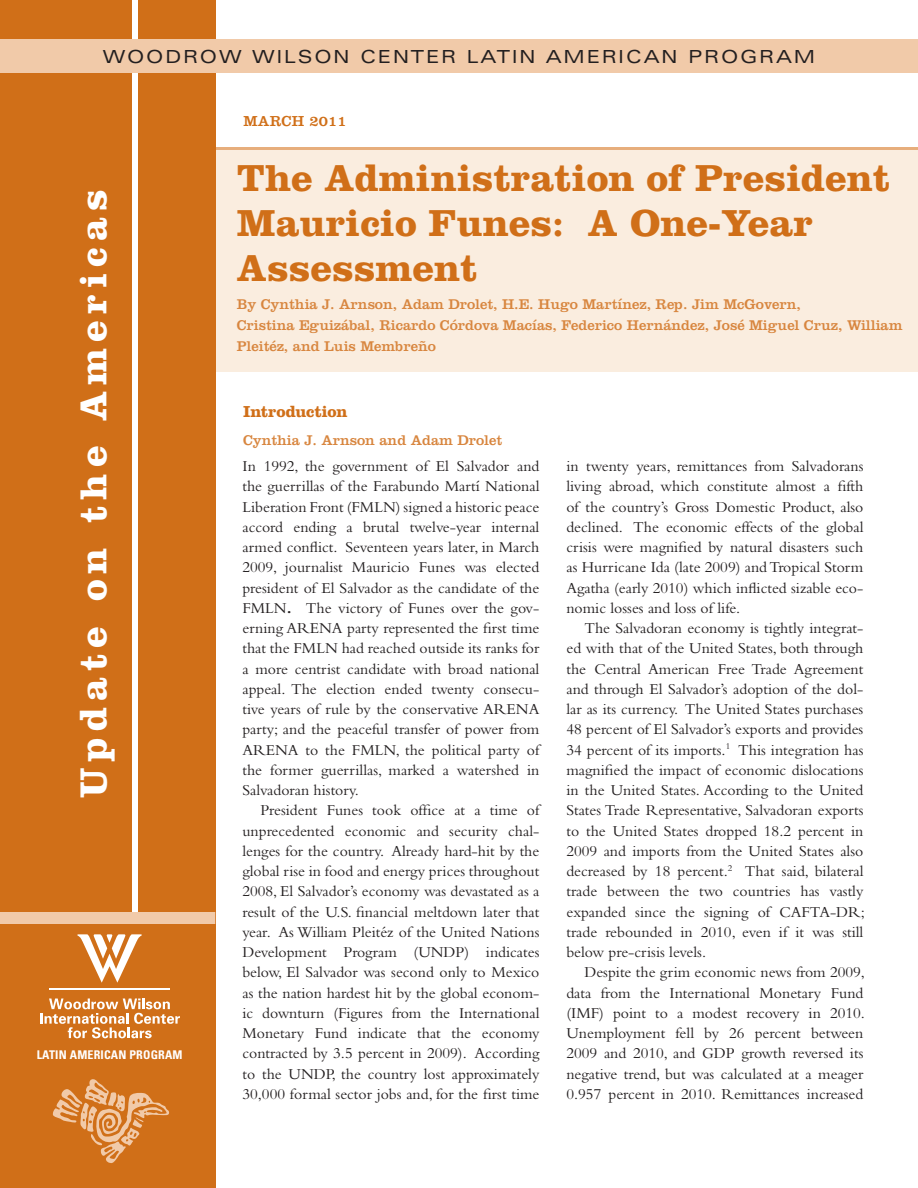
<style>
.page{position:relative;width:918px;height:1188px;background:#fff}
.page>*{position:absolute;margin:0;border:0;box-sizing:border-box;transform-origin:0 0}
.title_-_main{font:700 39px/45px "Clarendon";color:#d06f18}
.t1{font:700 39px "Clarendon";letter-spacing:.16em;color:#fff}
.t2{font:expanded 18px "Univers";letter-spacing:.105em;color:#231f20}
.subhead_A{font:700 16.5px "Clarendon";letter-spacing:-.01em;color:#d06f18}
.text_English{font:15.75px/20.2px "Bembo";color:#231f20;text-align:justify}
.text_English_no_inde{font:15.75px/20.2px "Bembo";color:#231f20;text-align:justify}
.t3{font:15px "Clarendon";color:#d06f18}
.Author{font:14.7px/21px "Clarendon";color:#d8863f}
.t4{font:700 condensed 12px "Univers";letter-spacing:.015em;color:#fff}
.s1{font-weight:700}
</style>
<div class="page">
<div style="left:108px;top:150px;width:810px;height:222px;background:#faeddf"></div>
<hr style="left:133px;top:147px;width:785px;height:3px;background:#e7ae7c">
<div style="left:0;top:0;width:215px;height:1188px;background:#d06f18"></div>
<div style="left:132px;top:0;width:6px;height:916px;background:#fff"></div>
<div style="left:0;top:912px;width:215px;height:12px;background:#f1caa9"></div>
<div style="left:0;top:39px;width:918px;height:34px;background:#f1caa9"></div>
<svg style="left:52px;top:1079px;width:117px;height:84px"></svg>
<svg style="left:40px;top:999px;width:140px;height:39px"></svg>
<hr style="left:49px;top:989px;width:121px;height:1px;background:#fff">
<svg style="left:78px;top:934px;width:64px;height:49px"></svg>
<p class="t2" style="left:103px;top:46px;width:714px">WOODROW WILSON CENTER LATIN AMERICAN PROGRAM</p>
<p class="t1" style="left:70px;top:798px;width:610px;rotate:-90deg">Update on the Americas</p>
<p class="t4" style="left:37px;top:1048px;width:147px">LATIN AMERICAN PROGRAM</p>
<p class="t3" style="left:243px;top:112px;width:14px">march</p>
<p class="t3" style="left:309px;top:112px;width:39px">2011</p>
<p class="title_-_main" style="left:237px;top:155px;width:655px">The Administration of President<br>Mauricio Funes: A One-Year<br>Assessment</p>
<p class="Author" style="left:237px;top:294px;width:667px">By Cynthia J. Arnson, Adam Drolet, H.E. Hugo Martínez, Rep. Jim McGovern,<br>Cristina Eguizábal, Ricardo Córdova Macías, Federico Hernández, José Miguel Cruz, William<br>Pleitéz, and Luis Membreño</p>
<p class="subhead_A" style="left:243px;top:401px;width:106px">Introduction</p>
<p class="Author" style="left:243px;top:429px;width:261px">Cynthia J. Arnson and Adam Drolet</p>
<p class="text_English_no_inde" style="left:242px;top:456px;width:299px">In 1992, the government of El Salvador and the guerrillas of the Farabundo Martí National Liberation Front (FMLN) signed a historic peace accord ending a brutal twelve-year internal armed conflict. Seventeen years later, in March 2009, journalist Mauricio Funes was elected president of El Salvador as the candidate of the FMLN<span class="s1">.</span> The victory of Funes over the gov&shy;erning ARENA party represented the first time that the FMLN had reached outside its ranks for a more centrist candidate with broad national appeal. The election ended twenty consecu&shy;tive years of rule by the conservative ARENA party; and the peaceful transfer of power from ARENA to the FMLN, the political party of the former guerrillas, marked a watershed in Salvadoran history.</p>
<p class="text_English" style="left:242px;top:800px;width:299px;text-indent:18px">President Funes took office at a time of unprecedented economic and security chal&shy;lenges for the country. Already hard-hit by the global rise in food and energy prices throughout 2008, El Salvador’s economy was devastated as a result of the U.S. financial meltdown later that year. As William Pleitéz of the United Nations Development Program (UNDP) indicates below, El Salvador was second only to Mexico as the nation hardest hit by the global econom&shy;ic downturn (Figures from the International Monetary Fund indicate that the economy contracted by 3.5 percent in 2009). According to the UNDP, the country lost approximately 30,000 formal sector jobs and, for the first time</p>
<p class="text_English" style="left:566px;top:456px;width:299px">in twenty years, remittances from Salvadorans living abroad, which constitute almost a fifth of the country’s Gross Domestic Product, also declined. The economic effects of the global crisis were magnified by natural disasters such as Hurricane Ida (late 2009) and Tropical Storm Agatha (early 2010) which inflicted sizable eco&shy;nomic losses and loss of life.</p>
<p class="text_English" style="left:566px;top:618px;width:300px;text-indent:18px">The Salvadoran economy is tightly integrat&shy;ed with that of the United States, both through the Central American Free Trade Agreement and through El Salvador’s adoption of the dol&shy;lar as its currency. The United States purchases 48 percent of El Salvador’s exports and provides 34 percent of its imports.<sup>1</sup> This integration has magnified the impact of economic dislocations in the United States. According to the United States Trade Representative, Salvadoran exports to the United States dropped 18.2 percent in 2009 and imports from the United States also decreased by 18 percent.<sup>2</sup> That said, bilateral trade between the two countries has vastly expanded since the signing of CAFTA-DR; trade rebounded in 2010, even if it was still below pre-crisis levels.</p>
<p class="text_English" style="left:566px;top:962px;width:300px;text-indent:18px">Despite the grim economic news from 2009, data from the International Monetary Fund (IMF) point to a modest recovery in 2010.<br>Unemployment fell by 26 percent between 2009 and 2010, and GDP growth reversed its negative trend, but was calculated at a meager 0.957 percent in 2010. Remittances increased</p>
</div>
